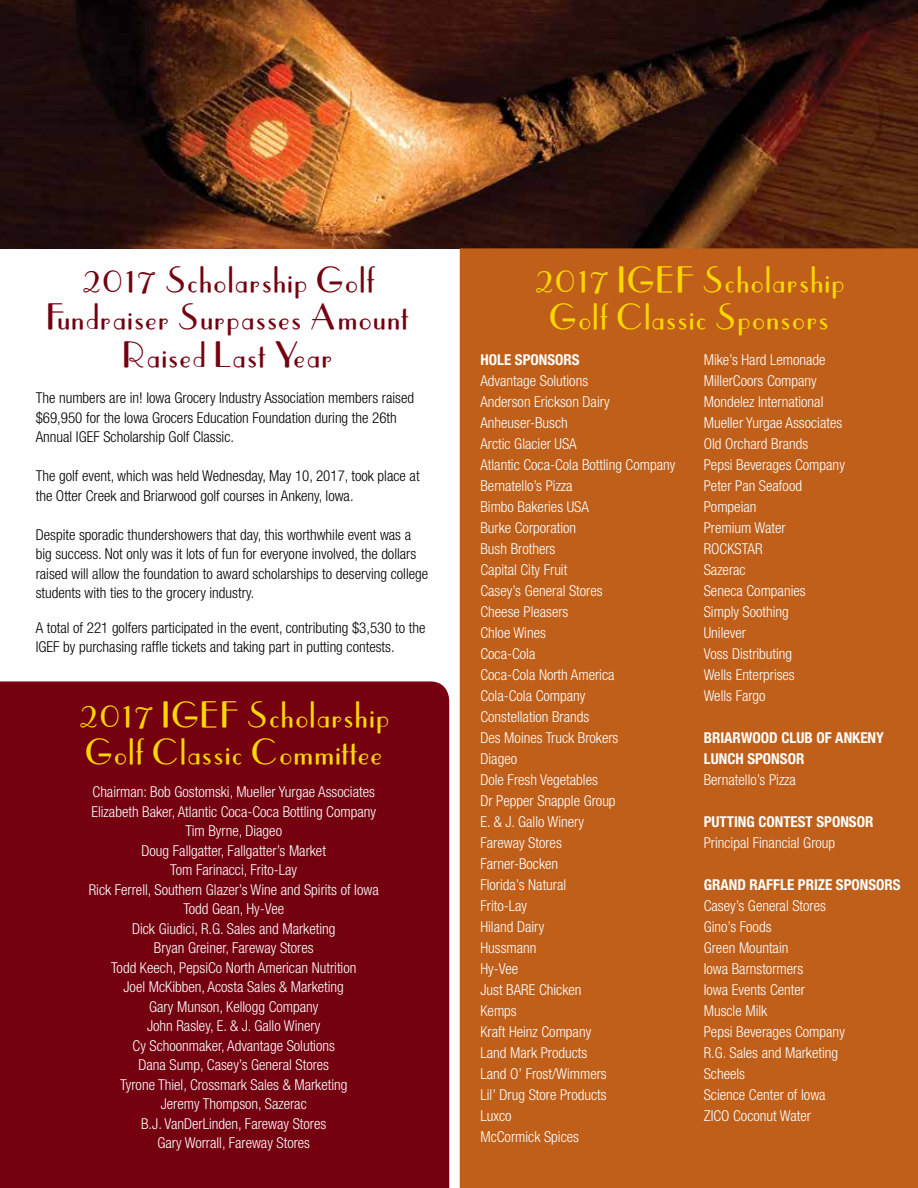
<style>
.page{position:relative;width:918px;height:1188px;background:#fff}
.page>*{position:absolute;margin:0;border:0;box-sizing:border-box;transform-origin:0 0}
.t1{font:37.5px/37.5px "Parisish";color:#fdd700;text-align:center}
.t2{font:37.5px/37.5px "Parisish";color:#740010;text-align:center}
.t3{font:300 condensed 15px/21px "Helvetica Neue";color:#fff}
.t4{font:300 condensed 15px/19.5px "Helvetica Neue";color:#000}
.t5{font:700 condensed 15px/21px "Helvetica Neue";color:#fff}
</style>
<div class="page">
<img style="left:0;top:0;width:918px;height:248px">
<div style="left:0;top:681px;width:449px;height:507px;background:#740010"></div>
<div style="left:460px;top:248px;width:458px;height:940px;background:#bf5f19"></div>
<h1 class="t2" style="left:47px;top:262px;width:364px">2017 Scholarship Golf<br>Fundraiser Surpasses Amount<br>Raised Last Year</h1>
<h1 class="t1" style="left:533px;top:262px;width:314px">2017 IGEF Scholarship<br>Golf Classic Sponsors</h1>
<p class="t5" style="left:480px;top:349px;width:101px">HOLE SPONSORS</p>
<p class="t3" style="left:480px;top:370px;width:196px">Advantage Solutions<br>Anderson Erickson Dairy<br>Anheuser-Busch<br>Arctic Glacier USA<br>Atlantic Coca-Cola Bottling Company<br>Bernatello’s Pizza<br>Bimbo Bakeries USA<br>Burke Corporation<br>Bush Brothers<br>Capital City Fruit<br>Casey’s General Stores<br>Cheese Pleasers<br>Chloe Wines<br>Coca-Cola<br>Coca-Cola North America<br>Cola-Cola Company<br>Constellation Brands<br>Des Moines Truck Brokers<br>Diageo<br>Dole Fresh Vegetables<br>Dr Pepper Snapple Group<br>E. &amp; J. Gallo Winery<br>Fareway Stores<br>Farner-Bocken<br>Florida’s Natural<br>Frito-Lay<br>Hiland Dairy<br>Hussmann<br>Hy-Vee<br>Just BARE Chicken<br>Kemps<br>Kraft Heinz Company<br>Land Mark Products<br>Land O’ Frost/Wimmers<br>Lil’ Drug Store Products<br>Luxco<br>McCormick Spices</p>
<p class="t3" style="left:704px;top:349px;width:143px">Mike’s Hard Lemonade<br>MillerCoors Company<br>Mondelez International<br>Mueller Yurgae Associates<br>Old Orchard Brands<br>Pepsi Beverages Company<br>Peter Pan Seafood<br>Pompeian<br>Premium Water<br>ROCKSTAR<br>Sazerac<br>Seneca Companies<br>Simply Soothing<br>Unilever<br>Voss Distributing<br>Wells Enterprises<br>Wells Fargo</p>
<p class="t5" style="left:704px;top:727px;width:182px">BRIARWOOD CLUB OF ANKENY<br>LUNCH SPONSOR</p>
<p class="t3" style="left:704px;top:769px;width:94px">Bernatello’s Pizza</p>
<p class="t5" style="left:704px;top:811px;width:171px">PUTTING CONTEST SPONSOR</p>
<p class="t3" style="left:704px;top:832px;width:133px">Principal Financial Group</p>
<p class="t5" style="left:704px;top:874px;width:198px">GRAND RAFFLE PRIZE SPONSORS</p>
<p class="t3" style="left:704px;top:895px;width:143px">Casey’s General Stores<br>Gino’s Foods<br>Green Mountain<br>Iowa Barnstormers<br>Iowa Events Center<br>Muscle Milk<br>Pepsi Beverages Company<br>R.G. Sales and Marketing<br>Scheels<br>Science Center of Iowa<br>ZICO Coconut Water</p>
<p class="t4" style="left:36px;top:388px;width:380px">The numbers are in! Iowa Grocery Industry Association members raised $69,950 for the Iowa Grocers Education Foundation during the 26th<br>Annual IGEF Scholarship Golf Classic.</p>
<p class="t4" style="left:36px;top:466px;width:385px">The golf event, which was held Wednesday, May 10, 2017, took place at the Otter Creek and Briarwood golf courses in Ankeny, Iowa.</p>
<p class="t4" style="left:36px;top:525px;width:394px">Despite sporadic thundershowers that day, this worthwhile event was a big success. Not only was it lots of fun for everyone involved, the dollars raised will allow the foundation to award scholarships to deserving college students with ties to the grocery industry.</p>
<p class="t4" style="left:36px;top:618px;width:391px">A total of 221 golfers participated in the event, contributing $3,530 to the<br>IGEF by purchasing raffle tickets and taking part in putting contests.</p>
<h1 class="t1" style="left:78px;top:696px;width:314px;text-align:left">2017 IGEF Scholarship<br>Golf Classic Committee</h1>
<p class="t3" style="left:89px;top:782px;width:291px;line-height:19.5px;text-align:center">Chairman: Bob Gostomski, Mueller Yurgae Associates Elizabeth Baker, Atlantic Coca-Coca Bottling Company Tim Byrne, Diageo<br>Doug Fallgatter, Fallgatter’s Market<br>Tom Farinacci, Frito-Lay<br>Rick Ferrell, Southern Glazer’s Wine and Spirits of Iowa Todd Gean, Hy-Vee<br>Dick Giudici, R.G. Sales and Marketing<br>Bryan Greiner, Fareway Stores<br>Todd Keech, PepsiCo North American Nutrition<br>Joel McKibben, Acosta Sales &amp; Marketing<br>Gary Munson, Kellogg Company<br>John Rasley, E. &amp; J. Gallo Winery<br>Cy Schoonmaker, Advantage Solutions<br>Dana Sump, Casey’s General Stores<br>Tyrone Thiel, Crossmark Sales &amp; Marketing<br>Jeremy Thompson, Sazerac<br>B.J. VanDerLinden, Fareway Stores<br>Gary Worrall, Fareway Stores</p>
</div>
